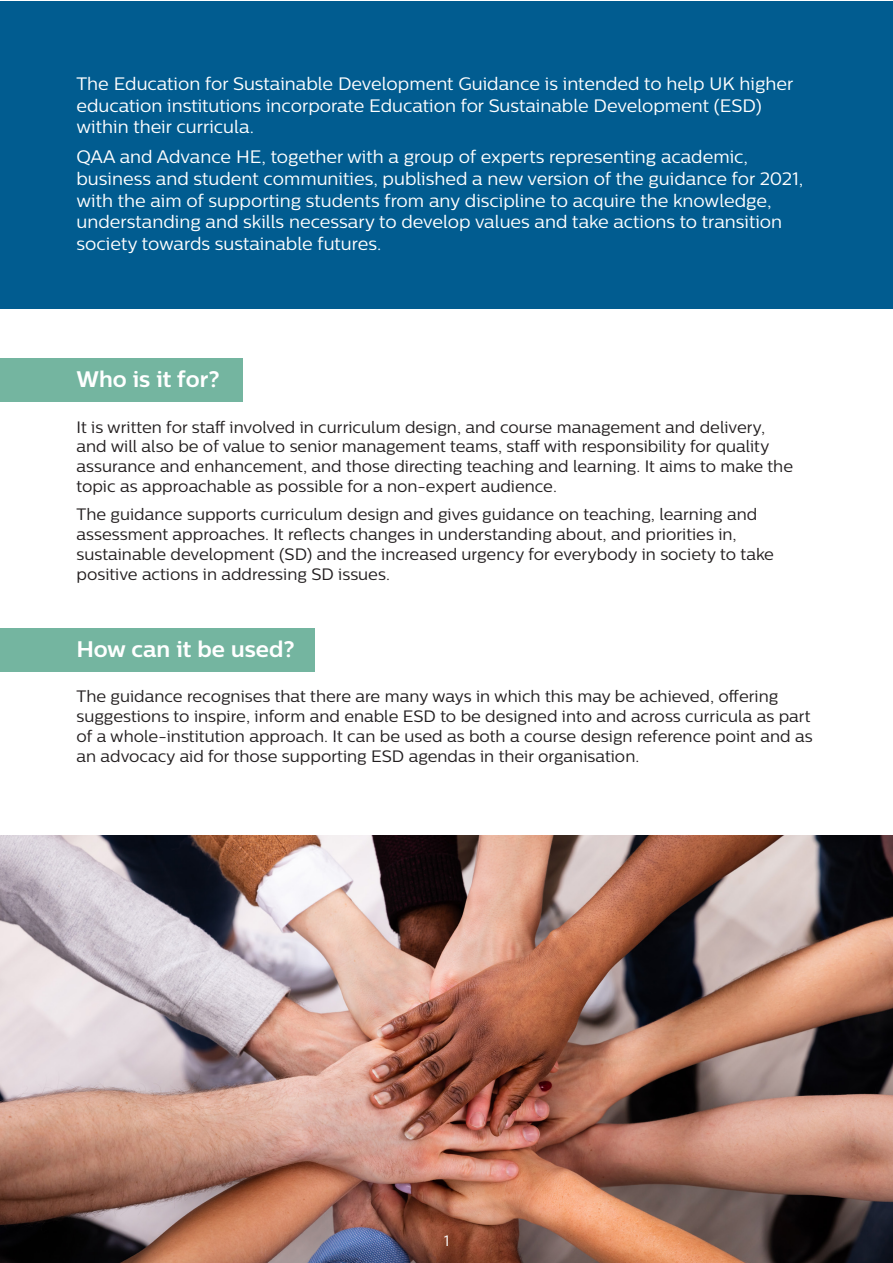
<style>
.page{position:relative;width:893px;height:1263px;background:#fff}
.page>*{position:absolute;margin:0;border:0;box-sizing:border-box;transform-origin:0 0}
.t1{font:700 22.5px "Centrale Sans";color:#fff}
.t2{font:18px/21.6px "Centrale Sans";color:#fff}
.t3{font:16.5px/19.8px "Centrale Sans";color:#231f20}
.Body{font:15px "Centrale Sans";color:#fff}
</style>
<div class="page">
<img style="left:0;top:836px;width:893px;height:427px">
<div style="left:1px;top:1px;width:892px;height:307px;background:#015c90"></div>
<div style="left:0;top:359px;width:242px;height:43px;background:#74b5a0"></div>
<div style="left:0;top:628px;width:315px;height:43px;background:#74b5a0"></div>
<p class="t2" style="left:77px;top:73px;width:718px">The Education for Sustainable Development Guidance is intended to help UK higher education institutions incorporate Education for Sustainable Development (ESD) within their curricula.</p>
<p class="t2" style="left:77px;top:146px;width:728px">QAA and Advance HE, together with a group of experts representing academic, business and student communities, published a new version of the guidance for 2021, with the aim of supporting students from any discipline to acquire the knowledge, understanding and skills necessary to develop values and take actions to transition society towards sustainable futures.</p>
<p class="t1" style="left:77px;top:366px;width:145px">Who is it for?</p>
<p class="t3" style="left:77px;top:417px;width:718px">It is written for staff involved in curriculum design, and course management and delivery, and will also be of value to senior management teams, staff with responsibility for quality assurance and enhancement, and those directing teaching and learning. It aims to make the topic as approachable as possible for a non-expert audience.</p>
<p class="t3" style="left:77px;top:504px;width:699px">The guidance supports curriculum design and gives guidance on teaching, learning and assessment approaches. It reflects changes in understanding about, and priorities in, sustainable development (SD) and the increased urgency for everybody in society to take positive actions in addressing SD issues.</p>
<p class="t1" style="left:77px;top:635px;width:220px">How can it be used?</p>
<p class="t3" style="left:77px;top:686px;width:738px">The guidance recognises that there are many ways in which this may be achieved, offering suggestions to inspire, inform and enable ESD to be designed into and across curricula as part of a whole-institution approach. It can be used as both a course design reference point and as an advocacy aid for those supporting ESD agendas in their organisation.</p>
<p class="Body" style="left:444px;top:1231px;width:7px">1</p>
</div>
